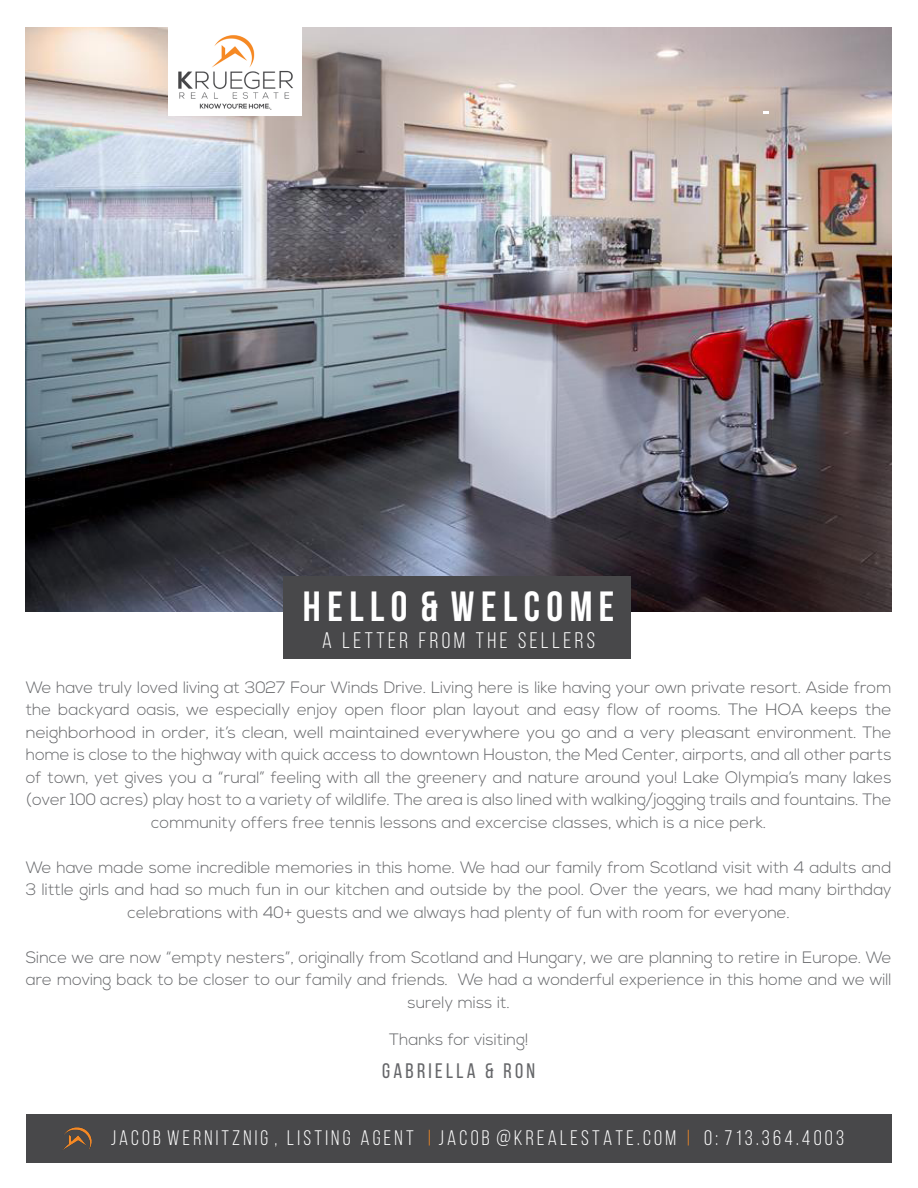
<style>
.page{position:relative;width:918px;height:1188px;background:#fff}
.page>*{position:absolute;margin:0;border:0;box-sizing:border-box;transform-origin:0 0}
.t1{font:700 42px "Bebas Neue";color:#fff}
.t2{font:22.5px "Bebas Neue";color:#fff}
.t3{font:21px "Bebas Neue";color:#fff}
.t4{font:21px "Bebas Neue";color:#656669}
.t5{font:300 16.5px/22.5px "Nexa";color:#656669;text-align:center}
.s1{color:#f78a23}
</style>
<div class="page">
<img style="left:26px;top:27px;width:866px;height:585px">
<div style="left:26px;top:1115px;width:866px;height:48px;background:#48484a"></div>
<img style="left:62px;top:1127px;width:30px;height:23px">
<div style="left:284px;top:577px;width:347px;height:82px;background:#48484a"></div>
<img style="left:168px;top:27px;width:134px;height:88px">
<svg style="left:763px;top:111px;width:6px;height:2px"></svg>
<h1 class="t1" style="left:303px;top:583px;width:313px">H E L L O &amp; W E L C O M E</h1>
<h2 class="t2" style="left:322px;top:628px;width:275px">A L E T T E R F R O M T H E S E L L E R S</h2>
<p class="t5" style="left:26px;top:676px;width:867px">We have truly loved living at 3027 Four Winds Drive. Living here is like having your own private resort. Aside from the backyard oasis, we especially enjoy open floor plan layout and easy flow of rooms. The HOA keeps the neighborhood in order, it’s clean, well maintained everywhere you go and a very pleasant environment. The home is close to the highway with quick access to downtown Houston, the Med Center, airports, and all other parts of town, yet gives you a “rural” feeling with all the greenery and nature around you! Lake Olympia’s many lakes (over 100 acres) play host to a variety of wildlife. The area is also lined with walking/jogging trails and fountains. The community offers free tennis lessons and excercise classes, which is a nice perk.</p>
<p class="t5" style="left:26px;top:856px;width:867px">We have made some incredible memories in this home. We had our family from Scotland visit with 4 adults and<br>3 little girls and had so much fun in our kitchen and outside by the pool. Over the years, we had many birthday celebrations with 40+ guests and we always had plenty of fun with room for everyone.</p>
<p class="t5" style="left:26px;top:946px;width:867px">Since we are now “empty nesters”, originally from Scotland and Hungary, we are planning to retire in Europe. We are moving back to be closer to our family and friends. We had a wonderful experience in this home and we will surely miss it.</p>
<p class="t5" style="left:389px;top:1029px;width:141px">Thanks for visiting!</p>
<p class="t4" style="left:382px;top:1059px;width:154px">G A B R I E L L A &amp; R O N</p>
<p class="t3" style="left:111px;top:1127px;width:735px">J A C O B W E R N I T Z N I G , L I S T I N G A G E N T <span class="s1">|</span> J A C O B @ K R E A L E S T A T E . C O M <span class="s1">|</span> O : 7 1 3 . 3 6 4 . 4 0 0 3</p>
</div>
